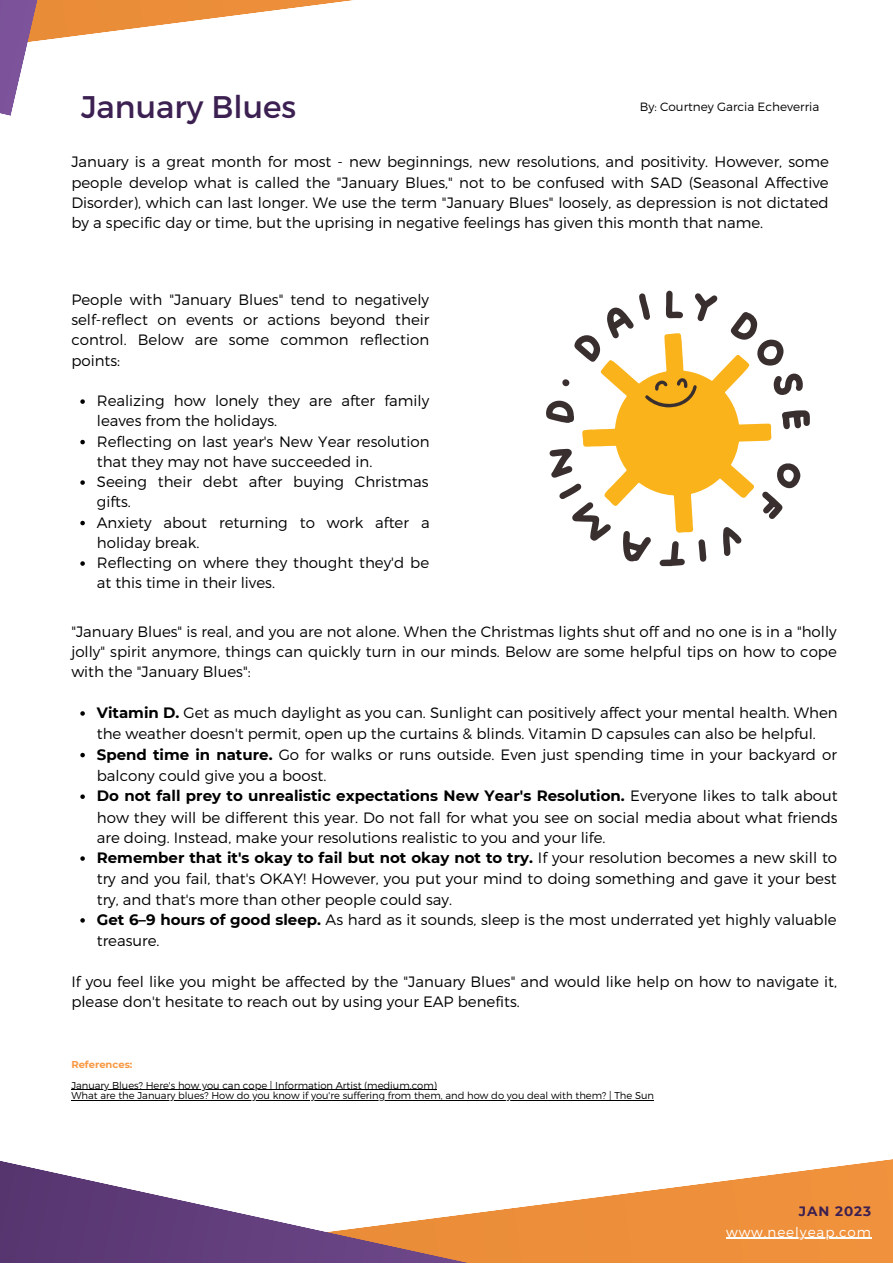
<style>
.page{position:relative;width:893px;height:1264px;background:#fff}
.page>*{position:absolute;margin:0;border:0;box-sizing:border-box;transform-origin:0 0}
.t1{font:31.2px "Montserrat";color:#3c2051}
.t2{font:300 15px/20.2px "Montserrat";color:#000}
.t3{font:300 13.5px "Montserrat";letter-spacing:.07em;color:#fff}
.t4{font:700 13.5px "Montserrat";letter-spacing:.07em;color:#3c2051}
.t5{font:300 12px "Montserrat";color:#000}
.t6{font:300 9.9px/10.8px "Montserrat";color:#000}
.t7{font:700 9.9px "Montserrat";color:#f89842}
.s1{font-weight:700}
</style>
<div class="page">
<svg style="left:726px;top:1159px;width:166px;height:103px;background:#f19d53"></svg>
<svg style="left:0;top:1161px;width:726px;height:101px"></svg>
<svg style="left:286px;top:0;width:67px;height:9px"></svg>
<svg style="left:0;top:0;width:286px;height:116px"></svg>
<svg style="left:546px;top:290px;width:264px;height:276px"></svg>
<svg style="left:80px;top:399px;width:5px;height:5px"></svg>
<svg style="left:80px;top:440px;width:5px;height:4px"></svg>
<svg style="left:80px;top:480px;width:5px;height:5px"></svg>
<svg style="left:80px;top:521px;width:5px;height:4px"></svg>
<svg style="left:80px;top:561px;width:5px;height:5px"></svg>
<hr style="left:726px;top:1237px;width:145px;height:1px;background:#fff">
<hr style="left:71px;top:1089px;width:366px;height:1px;background:#000">
<hr style="left:71px;top:1100px;width:583px;height:1px;background:#000">
<svg style="left:80px;top:711px;width:5px;height:4px"></svg>
<svg style="left:80px;top:752px;width:5px;height:5px"></svg>
<svg style="left:80px;top:794px;width:5px;height:5px"></svg>
<svg style="left:80px;top:856px;width:5px;height:4px"></svg>
<svg style="left:80px;top:918px;width:5px;height:4px"></svg>
<h1 class="t1" style="left:81px;top:88px;width:217px">January Blues</h1>
<p class="t2" style="left:71px;top:152px;width:759px;text-align:justify">January is a great month for most - new beginnings, new resolutions, and positivity. However, some people develop what is called the "January Blues," not to be confused with SAD (Seasonal Affective Disorder), which can last longer. We use the term "January Blues" loosely, as depression is not dictated by a specific day or time, but the uprising in negative feelings has given this month that name.</p>
<p class="t5" style="left:639px;top:100px;width:181px">By: Courtney Garcia Echeverria</p>
<p class="t2" style="left:71px;top:289px;width:359px;text-align:justify">People with "January Blues" tend to negatively self-reflect on events or actions beyond their control. Below are some common reflection points:</p>
<p class="t2" style="left:97px;top:390px;width:334px">Realizing how lonely they are after family leaves from the holidays.<br>Reflecting on last year's New Year resolution that they may not have succeeded in.<br>Seeing their debt after buying Christmas gifts.<br>Anxiety about returning to work after a holiday break.<br>Reflecting on where they thought they'd be at this time in their lives.</p>
<p class="t2" style="left:71px;top:621px;width:767px;text-align:justify">"January Blues" is real, and you are not alone. When the Christmas lights shut off and no one is in a "holly jolly" spirit anymore, things can quickly turn in our minds. Below are some helpful tips on how to cope with the "January Blues":</p>
<p class="t2" style="left:97px;top:702px;width:742px;line-height:20.7px"><span class="s1">Vitamin D.</span> Get as much daylight as you can. Sunlight can positively affect your mental health. When the weather doesn't permit, open up the curtains &amp; blinds. Vitamin D capsules can also be helpful.<br><span class="s1">Spend time in nature.</span> Go for walks or runs outside. Even just spending time in your backyard or balcony could give you a boost.<br><span class="s1">Do not fall prey to unrealistic expectations New Year's Resolution.</span> Everyone likes to talk about how they will be different this year. Do not fall for what you see on social media about what friends are doing. Instead, make your resolutions realistic to you and your life.<br><span class="s1">Remember that it's okay to fail but not okay not to try.</span> If your resolution becomes a new skill to try and you fail, that's OKAY! However, you put your mind to doing something and gave it your best try, and that's more than other people could say.<br><span class="s1">Get 6–9 hours of good sleep.</span> As hard as it sounds, sleep is the most underrated yet highly valuable treasure.</p>
<p class="t2" style="left:71px;top:971px;width:767px">If you feel like you might be affected by the "January Blues" and would like help on how to navigate it, please don't hesitate to reach out by using your EAP benefits.</p>
<p class="t7" style="left:71px;top:1057px;width:63px">References:</p>
<p class="t6" style="left:71px;top:1079px;width:584px">January Blues? Here's how you can cope | Information Artist (medium.com)<br>What are the January blues? How do you know if you're suffering from them, and how do you deal with them? | The Sun</p>
<p class="t4" style="left:798px;top:1201px;width:74px">JAN 2023</p>
<p class="t3" style="left:726px;top:1223px;width:146px">www.neelyeap.com</p>
</div>
